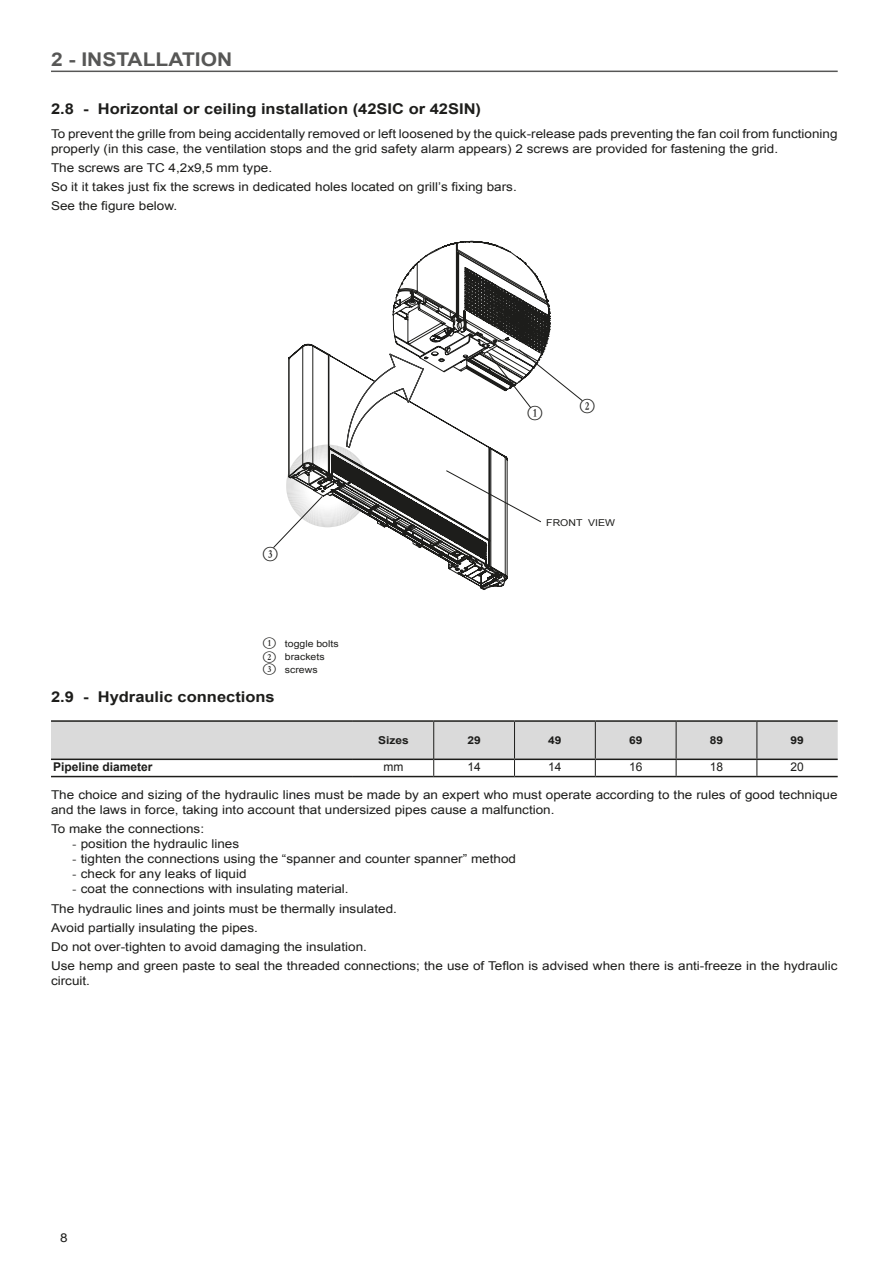
<style>
.page{position:relative;width:893px;height:1263px;background:#fff}
.page>*{position:absolute;margin:0;border:0;box-sizing:border-box;transform-origin:0 0}
.t1{font:700 18.9px "Arial";color:#575756;scale:1.11 1}
.t2{font:700 14.85px "Arial";color:#1d1d1b;scale:1.11 1}
.t3{font:12.15px/19.2px "Arial";color:#1d1d1b;scale:1.11 1}
.t4{font:700 12px "Arial";color:#1d1d1b}
.t5{font:12px "Arial";color:#1d1d1b}
.t6{font:12px "Numberpile Reversed";color:#1d1d1b}
.t7{font:700 10.8px "Arial";color:#1d1d1b;scale:1.11 1}
.t8{font:9.45px/13.2px "Arial";color:#1d1d1b;scale:1.11 1}
.s1{font-family:"Numberpile Reversed"}
.s2{font-family:"Times Ten LT"}
</style>
<div class="page">
<hr style="left:51px;top:71px;width:787px;height:1px;background:#575756">
<svg style="left:273px;top:241px;width:310px;height:349px"></svg>
<hr style="left:51px;top:720px;width:302px;height:2px;background:#1d1d1b">
<hr style="left:353px;top:720px;width:81px;height:2px;background:#1d1d1b">
<hr style="left:434px;top:720px;width:80px;height:2px;background:#1d1d1b">
<hr style="left:514px;top:720px;width:81px;height:2px;background:#1d1d1b">
<hr style="left:595px;top:720px;width:81px;height:2px;background:#1d1d1b">
<hr style="left:676px;top:720px;width:81px;height:2px;background:#1d1d1b">
<hr style="left:757px;top:720px;width:81px;height:2px;background:#1d1d1b">
<hr style="left:51px;top:776px;width:302px;height:1px;background:#1d1d1b">
<hr style="left:353px;top:776px;width:81px;height:1px;background:#1d1d1b">
<hr style="left:434px;top:776px;width:80px;height:1px;background:#1d1d1b">
<hr style="left:514px;top:776px;width:81px;height:1px;background:#1d1d1b">
<hr style="left:595px;top:776px;width:81px;height:1px;background:#1d1d1b">
<hr style="left:676px;top:776px;width:81px;height:1px;background:#1d1d1b">
<hr style="left:757px;top:776px;width:81px;height:1px;background:#1d1d1b">
<svg style="left:51px;top:721px;width:787px;height:55px"></svg>
<h1 class="t1" style="left:51px;top:47px;width:165px">2 - INSTALLATION</h1>
<p class="t2" style="left:51px;top:99px;width:389px">2.8 - Horizontal or ceiling installation (42SIC or 42SIN)</p>
<p class="t3" style="left:51px;top:126px;width:710px;line-height:15px">To prevent the grille from being accidentally removed or left loosened by the quick-release pads preventing the fan coil from functioning properly (in this case, the ventilation stops and the grid safety alarm appears) 2 screws are provided for fastening the grid.</p>
<p class="t3" style="left:51px;top:158px;width:421px">The screws are TC 4,2x9,5 mm type.<br>So it it takes just fix the screws in dedicated holes located on grill’s fixing bars.<br>See the figure below.</p>
<p class="t6" style="left:528px;top:406px;width:15px">B</p>
<p class="t6" style="left:580px;top:399px;width:15px">C</p>
<p class="t6" style="left:263px;top:546px;width:15px">D</p>
<p class="t8" style="left:264px;top:637px;width:69px"><span class="s1">B</span> toggle bolts<br><span class="s1">C</span> brackets<br><span class="s1">D</span> screws</p>
<p class="t2" style="left:51px;top:686px;width:203px">2.9 - Hydraulic connections</p>
<p class="t8" style="left:546px;top:516px;width:63px">FRONT VIEW</p>
<p class="t7" style="left:378px;top:733px;width:29px">Sizes</p>
<p class="t7" style="left:467px;top:733px;width:14px">29</p>
<p class="t7" style="left:548px;top:733px;width:14px">49</p>
<p class="t7" style="left:629px;top:733px;width:14px">69</p>
<p class="t7" style="left:710px;top:733px;width:14px">89</p>
<p class="t7" style="left:791px;top:733px;width:14px">99</p>
<p class="t4" style="left:53px;top:759px;width:101px">Pipeline diameter</p>
<p class="t5" style="left:383px;top:759px;width:21px">mm</p>
<p class="t5" style="left:467px;top:759px;width:15px">14</p>
<p class="t5" style="left:548px;top:759px;width:15px">14</p>
<p class="t5" style="left:629px;top:759px;width:15px">16</p>
<p class="t5" style="left:710px;top:759px;width:15px">18</p>
<p class="t5" style="left:791px;top:759px;width:15px">20</p>
<p class="t3" style="left:51px;top:787px;width:710px;line-height:15px">The choice and sizing of the hydraulic lines must be made by an expert who must operate according to the rules of good technique and the laws in force, taking into account that undersized pipes cause a malfunction.</p>
<p class="t3" style="left:51px;top:819px;width:139px">To make the connections:</p>
<p class="t3" style="left:72px;top:835px;width:152px"><span class="s2">-</span> position the hydraulic lines</p>
<p class="t3" style="left:72px;top:850px;width:401px"><span class="s2">-</span> tighten the connections using the “spanner and counter spanner” method</p>
<p class="t3" style="left:72px;top:865px;width:159px"><span class="s2">-</span> check for any leaks of liquid</p>
<p class="t3" style="left:51px;top:880px;width:710px;text-indent:21px"><span class="s2">-</span> coat the connections with insulating material.<br>The hydraulic lines and joints must be thermally insulated.<br>Avoid partially insulating the pipes.<br>Do not over-tighten to avoid damaging the insulation.<br>Use hemp and green paste to seal the threaded connections; the use of Teflon is advised when there is anti-freeze in the hydraulic</p>
<p class="t3" style="left:51px;top:972px;width:37px">circuit.</p>
<p class="t3" style="left:60px;top:1229px;width:8px">8</p>
</div>
